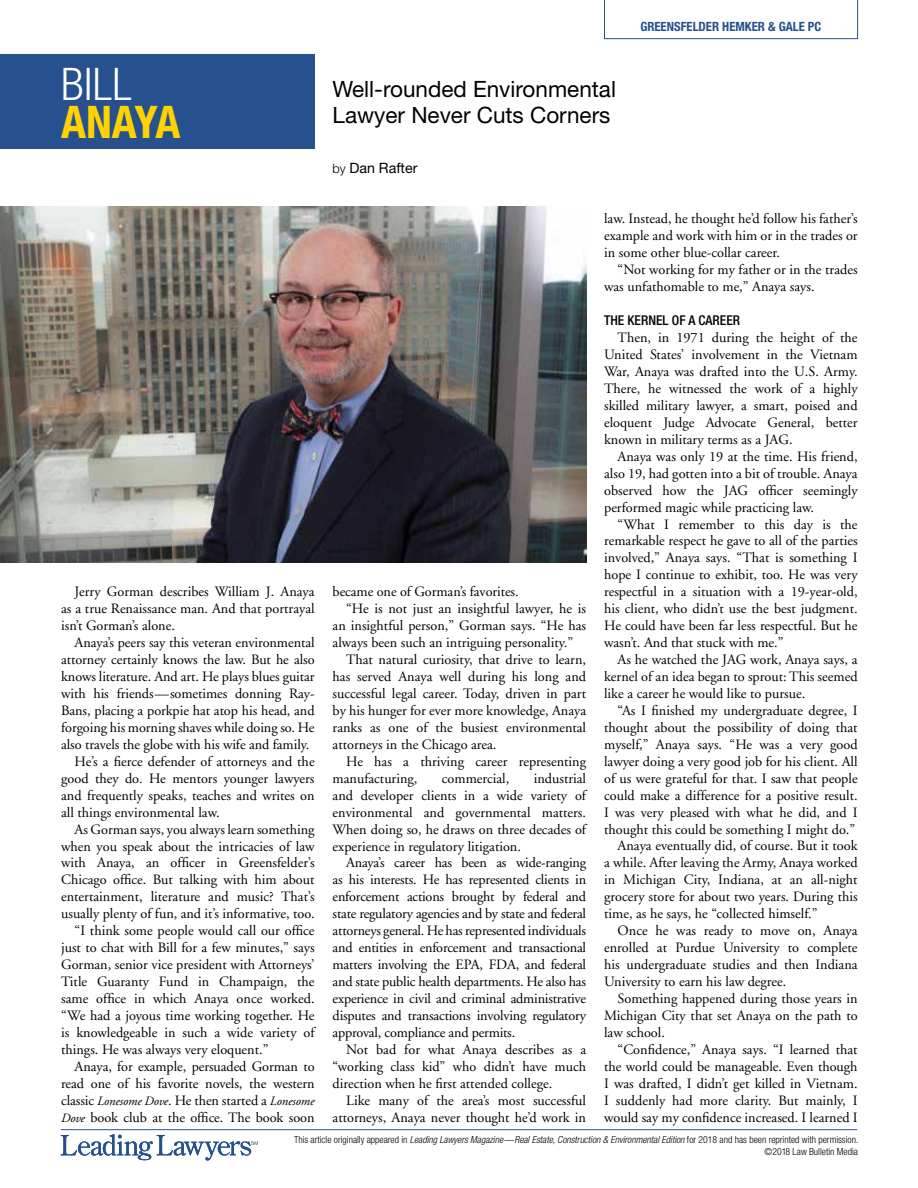
<style>
.page{position:relative;width:918px;height:1188px;background:#fff}
.page>*{position:absolute;margin:0;border:0;box-sizing:border-box;transform-origin:0 0}
.t1{font:700 condensed 45px "Helvetica Neue";letter-spacing:-.03em;color:#ffd200}
.t2{font:300 condensed 45px "Helvetica Neue";color:#fff}
.t3{font:22.5px/25.5px "Helvetica Neue";color:#000}
.t4{font:14.25px/17px "Adobe Garamond";color:#000;text-align:justify}
.t5{font:14.25px "Helvetica Neue";color:#000}
.t6{font:500 condensed 13.5px "Helvetica Neue";color:#000}
.t7{font:700 condensed 12.75px "Helvetica Neue";color:#27508e}
.t8{font:300 condensed 9.75px/11.7px "Helvetica Neue";color:#000;text-align:right}
.s1{font-style:italic;font-size:12.75px}
.s2{font-weight:300;font-size:12.75px}
.s3{font-style:italic}
</style>
<div class="page">
<svg style="left:61px;top:1134px;width:197px;height:27px"></svg>
<hr style="left:61px;top:1129px;width:796px;height:1px;background:#27508e">
<svg style="left:604px;top:0;width:254px;height:39px"></svg>
<img style="left:0;top:206px;width:586px;height:356px">
<div style="left:0;top:54px;width:315px;height:94px;background:#27508e"></div>
<h1 class="t2" style="left:61px;top:59px;width:72px">BILL</h1>
<h1 class="t1" style="left:61px;top:94px;width:121px">ANAYA</h1>
<p class="t4" style="left:61px;top:584px;width:255px;text-indent:13px">Jerry Gorman describes William J. Anaya as a true Renaissance man. And that portrayal isn’t Gorman’s alone.</p>
<p class="t4" style="left:75px;top:635px;width:242px">Anaya’s peers say this veteran environmental</p>
<p class="t4" style="left:61px;top:652px;width:255px">attorney certainly knows the law. But he also</p>
<p class="t4" style="left:61px;top:668px;width:255px">knows literature. And art. He plays blues guitar</p>
<p class="t4" style="left:61px;top:685px;width:255px">with his friends—sometimes donning Ray-</p>
<p class="t4" style="left:61px;top:702px;width:255px">Bans, placing a porkpie hat atop his head, and</p>
<p class="t4" style="left:61px;top:719px;width:255px">forgoing his morning shaves while doing so. He</p>
<p class="t4" style="left:61px;top:736px;width:250px">also travels the globe with his wife and family.</p>
<p class="t4" style="left:75px;top:753px;width:242px">He’s a fierce defender of attorneys and the</p>
<p class="t4" style="left:61px;top:770px;width:255px">good they do. He mentors younger lawyers</p>
<p class="t4" style="left:61px;top:787px;width:255px">and frequently speaks, teaches and writes on</p>
<p class="t4" style="left:61px;top:804px;width:160px">all things environmental law.</p>
<p class="t4" style="left:75px;top:821px;width:242px">As Gorman says, you always learn something</p>
<p class="t4" style="left:61px;top:838px;width:255px">when you speak about the intricacies of law</p>
<p class="t4" style="left:61px;top:855px;width:255px">with Anaya, an officer in Greensfelder’s</p>
<p class="t4" style="left:61px;top:872px;width:255px">Chicago office. But talking with him about</p>
<p class="t4" style="left:61px;top:889px;width:255px">entertainment, literature and music? That’s</p>
<p class="t4" style="left:61px;top:906px;width:255px">usually plenty of fun, and it’s informative, too.</p>
<p class="t4" style="left:75px;top:923px;width:241px">“I think some people would call our office</p>
<p class="t4" style="left:61px;top:940px;width:255px">just to chat with Bill for a few minutes,” says</p>
<p class="t4" style="left:61px;top:957px;width:255px">Gorman, senior vice president with Attorneys’</p>
<p class="t4" style="left:61px;top:973px;width:255px">Title Guaranty Fund in Champaign, the</p>
<p class="t4" style="left:61px;top:990px;width:255px">same office in which Anaya once worked.</p>
<p class="t4" style="left:61px;top:1007px;width:255px">“We had a joyous time working together. He</p>
<p class="t4" style="left:61px;top:1024px;width:255px">is knowledgeable in such a wide variety of</p>
<p class="t4" style="left:61px;top:1041px;width:209px">things. He was always very eloquent.”</p>
<p class="t4" style="left:75px;top:1058px;width:242px">Anaya, for example, persuaded Gorman to</p>
<p class="t4" style="left:61px;top:1075px;width:255px">read one of his favorite novels, the western</p>
<p class="t4" style="left:61px;top:1092px;width:255px">classic <span class="s1">Lonesome Dove</span>. He then started a <span class="s1">Lonesome</span></p>
<p class="t4" style="left:61px;top:1109px;width:255px"><span class="s1">Dove</span> book club at the office. The book soon</p>
<h2 class="t3" style="left:333px;top:76px;width:285px">Well-rounded Environmental<br>Lawyer Never Cuts Corners</h2>
<p class="t5" style="left:333px;top:159px;width:86px"><span class="s2">by</span> Dan Rafter</p>
<p class="t7" style="left:640px;top:18px;width:183px">GREENSFELDER HEMKER &amp; GALE PC</p>
<p class="t4" style="left:333px;top:584px;width:188px">became one of Gorman’s favorites.</p>
<p class="t4" style="left:346px;top:601px;width:241px">“He is not just an insightful lawyer, he is</p>
<p class="t4" style="left:333px;top:618px;width:255px">an insightful person,” Gorman says. “He has</p>
<p class="t4" style="left:333px;top:635px;width:242px">always been such an intriguing personality.”</p>
<p class="t4" style="left:346px;top:652px;width:241px">That natural curiosity, that drive to learn,</p>
<p class="t4" style="left:333px;top:668px;width:255px">has served Anaya well during his long and</p>
<p class="t4" style="left:333px;top:685px;width:255px">successful legal career. Today, driven in part</p>
<p class="t4" style="left:333px;top:702px;width:255px">by his hunger for ever more knowledge, Anaya</p>
<p class="t4" style="left:333px;top:719px;width:255px">ranks as one of the busiest environmental</p>
<p class="t4" style="left:333px;top:736px;width:165px">attorneys in the Chicago area.</p>
<p class="t4" style="left:346px;top:753px;width:242px">He has a thriving career representing</p>
<p class="t4" style="left:333px;top:770px;width:86px">manufacturing,</p>
<p class="t4" style="left:442px;top:770px;width:69px">commercial,</p>
<p class="t4" style="left:333px;top:770px;width:255px;text-indent:201px">industrial and developer clients in a wide variety of environmental and governmental matters.<br>When doing so, he draws on three decades of experience in regulatory litigation.</p>
<p class="t4" style="left:333px;top:855px;width:255px;text-indent:13px">Anaya’s career has been as wide-ranging as his interests. He has represented clients in enforcement actions brought by federal and state regulatory agencies and by state and federal attorneys general. He has represented individuals and entities in enforcement and transactional matters involving the EPA, FDA, and federal and state public health departments. He also has experience in civil and criminal administrative disputes and transactions involving regulatory approval, compliance and permits.</p>
<p class="t4" style="left:333px;top:1041px;width:255px;text-indent:13px">Not bad for what Anaya describes as a “working class kid” who didn’t have much direction when he first attended college.</p>
<p class="t4" style="left:333px;top:1092px;width:255px;text-align:right">Like many of the area’s most successful attorneys, Anaya never thought he’d work in</p>
<p class="t4" style="left:604px;top:211px;width:255px">law. Instead, he thought he’d follow his father’s example and work with him or in the trades or in some other blue-collar career.</p>
<p class="t4" style="left:604px;top:261px;width:255px;text-indent:13px">“Not working for my father or in the trades was unfathomable to me,” Anaya says.</p>
<p class="t6" style="left:604px;top:312px;width:137px">THE KERNEL OF A CAREER</p>
<p class="t4" style="left:604px;top:330px;width:255px;text-indent:13px">Then, in 1971 during the height of the United States’ involvement in the Vietnam War, Anaya was drafted into the U.S. Army.<br>There, he witnessed the work of a highly skilled military lawyer, a smart, poised and eloquent Judge Advocate General, better known in military terms as a JAG.</p>
<p class="t4" style="left:604px;top:448px;width:255px;text-indent:13px">Anaya was only 19 at the time. His friend, also 19, had gotten into a bit of trouble. Anaya observed how the JAG officer seemingly performed magic while practicing law.</p>
<p class="t4" style="left:604px;top:516px;width:255px;text-indent:13px">“What I remember to this day is the remarkable respect he gave to all of the parties involved,” Anaya says. “That is something I hope I continue to exhibit, too. He was very respectful in a situation with a 19-year-old, his client, who didn’t use the best judgment.<br>He could have been far less respectful. But he wasn’t. And that stuck with me.”</p>
<p class="t4" style="left:604px;top:651px;width:255px;text-indent:13px">As he watched the JAG work, Anaya says, a kernel of an idea began to sprout: This seemed like a career he would like to pursue.</p>
<p class="t4" style="left:618px;top:702px;width:241px">“As I finished my undergraduate degree, I</p>
<p class="t4" style="left:604px;top:719px;width:255px">thought about the possibility of doing that</p>
<p class="t4" style="left:604px;top:736px;width:255px">myself,” Anaya says. “He was a very good</p>
<p class="t4" style="left:604px;top:753px;width:255px">lawyer doing a very good job for his client. All</p>
<p class="t4" style="left:604px;top:770px;width:255px">of us were grateful for that. I saw that people</p>
<p class="t4" style="left:604px;top:787px;width:255px">could make a difference for a positive result.</p>
<p class="t4" style="left:604px;top:804px;width:255px">I was very pleased with what he did, and I</p>
<p class="t4" style="left:604px;top:821px;width:253px">thought this could be something I might do.”</p>
<p class="t4" style="left:618px;top:838px;width:241px">Anaya eventually did, of course. But it took</p>
<p class="t4" style="left:604px;top:855px;width:255px">a while. After leaving the Army, Anaya worked</p>
<p class="t4" style="left:604px;top:872px;width:255px">in Michigan City, Indiana, at an all-night</p>
<p class="t4" style="left:604px;top:889px;width:255px">grocery store for about two years. During this</p>
<p class="t4" style="left:604px;top:906px;width:215px">time, as he says, he “collected himself.”</p>
<p class="t4" style="left:618px;top:923px;width:241px">Once he was ready to move on, Anaya</p>
<p class="t4" style="left:604px;top:939px;width:255px">enrolled at Purdue University to complete</p>
<p class="t4" style="left:604px;top:956px;width:255px">his undergraduate studies and then Indiana</p>
<p class="t4" style="left:604px;top:973px;width:184px">University to earn his law degree.</p>
<p class="t4" style="left:618px;top:990px;width:241px">Something happened during those years in</p>
<p class="t4" style="left:604px;top:1007px;width:255px">Michigan City that set Anaya on the path to</p>
<p class="t4" style="left:604px;top:1024px;width:62px">law school.</p>
<p class="t4" style="left:618px;top:1041px;width:242px">“Confidence,” Anaya says. “I learned that</p>
<p class="t4" style="left:604px;top:1058px;width:255px">the world could be manageable. Even though</p>
<p class="t4" style="left:604px;top:1075px;width:255px">I was drafted, I didn’t get killed in Vietnam.</p>
<p class="t4" style="left:604px;top:1092px;width:255px">I suddenly had more clarity. But mainly, I</p>
<p class="t4" style="left:604px;top:1109px;width:255px">would say my confidence increased. I learned I</p>
<p class="t8" style="left:294px;top:1134px;width:566px">This article originally appeared in <span class="s3">Leading Lawyers Magazine—Real Estate, Construction &amp; Environmental Edition</span> for 2018 and has been reprinted with permission. ©2018 Law Bulletin Media</p>
</div>
